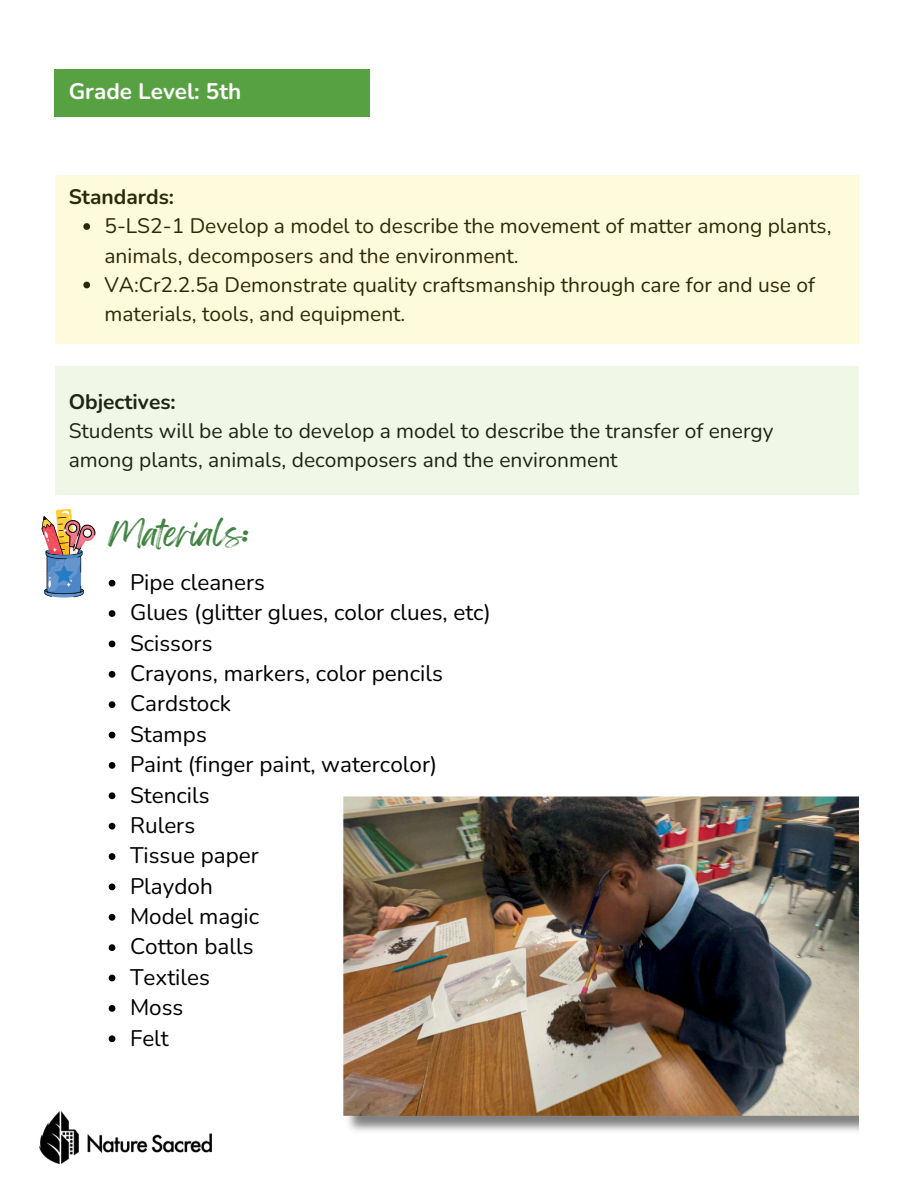
<style>
.page{position:relative;width:918px;height:1188px;background:#fff}
.page>*{position:absolute;margin:0;border:0;box-sizing:border-box;transform-origin:0 0}
.t1{font:30px "Feeling Passionate";color:#418343}
.t2{font:22.5px "Nunito";color:#000}
.t3{font:700 22.5px "Nunito";color:#fff}
.t4{font:21px/29.2px "Nunito";color:#000}
.t5{font:700 21px "Nunito";color:#000}
</style>
<div class="page">
<img style="left:343px;top:796px;width:515px;height:335px">
<div style="left:55px;top:69px;width:315px;height:47px;background:#57a143"></div>
<div style="left:55px;top:175px;width:803px;height:168px;background:#fefbdc"></div>
<div style="left:55px;top:366px;width:803px;height:128px;background:#f0f7e6"></div>
<svg style="left:109px;top:580px;width:6px;height:7px"></svg>
<svg style="left:109px;top:610px;width:6px;height:7px"></svg>
<svg style="left:109px;top:641px;width:6px;height:6px"></svg>
<svg style="left:109px;top:671px;width:6px;height:7px"></svg>
<svg style="left:109px;top:701px;width:6px;height:7px"></svg>
<svg style="left:109px;top:732px;width:6px;height:6px"></svg>
<svg style="left:109px;top:762px;width:6px;height:7px"></svg>
<svg style="left:109px;top:792px;width:6px;height:7px"></svg>
<svg style="left:109px;top:823px;width:6px;height:7px"></svg>
<svg style="left:109px;top:853px;width:6px;height:7px"></svg>
<svg style="left:109px;top:884px;width:6px;height:6px"></svg>
<svg style="left:109px;top:914px;width:6px;height:7px"></svg>
<svg style="left:109px;top:944px;width:6px;height:7px"></svg>
<svg style="left:109px;top:975px;width:6px;height:6px"></svg>
<svg style="left:109px;top:1005px;width:6px;height:7px"></svg>
<svg style="left:109px;top:1035px;width:6px;height:7px"></svg>
<img style="left:42px;top:509px;width:54px;height:89px">
<img style="left:40px;top:1112px;width:172px;height:51px">
<h1 class="t3" style="left:69px;top:76px;width:174px">Grade Level: 5th</h1>
<h2 class="t5" style="left:69px;top:183px;width:107px">Standards:</h2>
<h2 class="t4" style="left:104px;top:212px;width:729px">5-LS2-1 Develop a model to describe the movement of matter among plants, animals, decomposers and the environment.</h2>
<p class="t4" style="left:104px;top:270px;width:712px">VA:Cr2.2.5a Demonstrate quality craftsmanship through care for and use of materials, tools, and equipment.</p>
<p class="t5" style="left:69px;top:388px;width:109px">Objectives:</p>
<p class="t4" style="left:69px;top:416px;width:706px">Students will be able to develop a model to describe the transfer of energy among plants, animals, decomposers and the environment</p>
<p class="t1" style="left:108px;top:509px;width:142px">Materials:</p>
<p class="t2" style="left:130px;top:567px;width:136px">Pipe cleaners</p>
<p class="t2" style="left:130px;top:598px;width:362px">Glues (glitter glues, color clues, etc)</p>
<p class="t2" style="left:130px;top:628px;width:84px">Scissors</p>
<p class="t2" style="left:130px;top:658px;width:314px">Crayons, markers, color pencils</p>
<p class="t2" style="left:130px;top:689px;width:103px">Cardstock</p>
<p class="t2" style="left:130px;top:719px;width:78px">Stamps</p>
<p class="t2" style="left:130px;top:749px;width:309px">Paint (finger paint, watercolor)</p>
<p class="t2" style="left:130px;top:780px;width:81px">Stencils</p>
<p class="t2" style="left:130px;top:810px;width:67px">Rulers</p>
<p class="t2" style="left:130px;top:841px;width:130px">Tissue paper</p>
<p class="t2" style="left:130px;top:871px;width:84px">Playdoh</p>
<p class="t2" style="left:130px;top:901px;width:131px">Model magic</p>
<p class="t2" style="left:130px;top:932px;width:125px">Cotton balls</p>
<p class="t2" style="left:130px;top:962px;width:81px">Textiles</p>
<p class="t2" style="left:130px;top:992px;width:55px">Moss</p>
<p class="t2" style="left:130px;top:1023px;width:40px">Felt</p>
</div>
